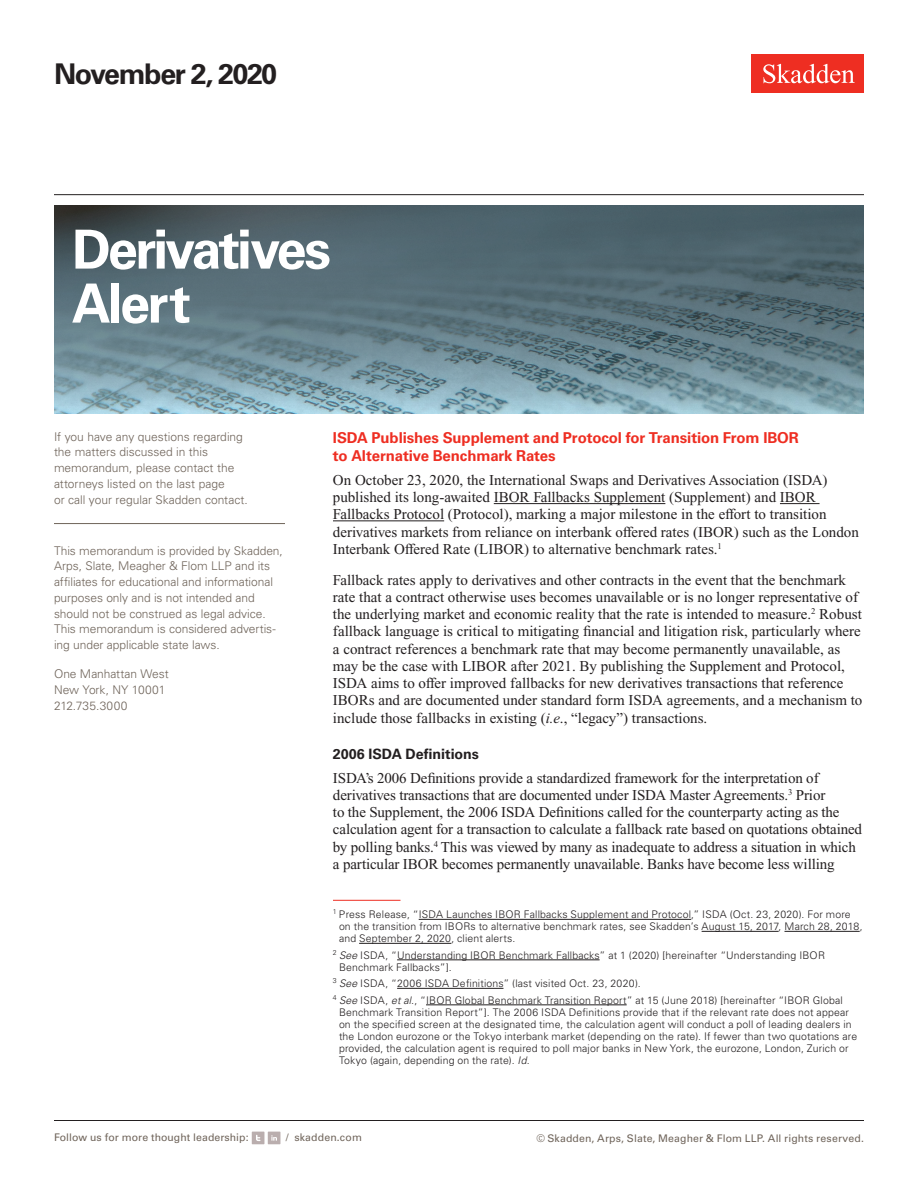
<style>
.page{position:relative;width:918px;height:1188px;background:#fff}
.page>*{position:absolute;margin:0;border:0;box-sizing:border-box;transform-origin:0 0}
.Title_Practice_Speci{font:700 54px/54px "Univers LT Std";letter-spacing:-.05em;color:#fff}
.Title_interior{font:700 28.5px "Univers LT Std";letter-spacing:-.05em;color:#231f20}
.Main_Body{font:15px/17.2px "Times New Roman PS Std";color:#231f20}
.First_Level_Heading{font:700 15px/18px "Univers LT Std";letter-spacing:-.01em;color:#ee2e22}
.Second_Level_Heading{font:700 14.25px "Univers LT Std";color:#231f20}
.Sidebar_body_rule_be{font:300 12px/15.8px "Univers LT Std";letter-spacing:-.005em;color:#6f645a}
.Footnote{font:300 10.5px/12px "Univers LT Std";letter-spacing:.015em;color:#231f20}
.t1{font:10.5px "Univers LT Std";letter-spacing:.01em;color:#6f645a}
.s1{font-style:italic}
</style>
<div class="page">
<div style="left:752px;top:54px;width:112px;height:39px;background:#ee2e22"></div>
<svg style="left:763px;top:64px;width:92px;height:19px"></svg>
<hr style="left:54px;top:1120px;width:810px;height:1px;background:#231f20">
<hr style="left:54px;top:194px;width:810px;height:1px;background:#231f20">
<div style="left:252px;top:1132px;width:12px;height:12px;background:#baaeae"></div>
<svg style="left:256px;top:1135px;width:4px;height:6px"></svg>
<div style="left:268px;top:1132px;width:12px;height:12px;background:#baaeae"></div>
<svg style="left:271px;top:1135px;width:6px;height:6px"></svg>
<svg style="left:54px;top:206px;width:810px;height:208px;background:#607a83"></svg>
<hr style="left:54px;top:523px;width:231px;height:1px;background:#6f645a">
<hr style="left:494px;top:503px;width:171px;height:1px;background:#231f20">
<hr style="left:780px;top:503px;width:40px;height:1px;background:#231f20">
<hr style="left:333px;top:520px;width:111px;height:1px;background:#231f20">
<hr style="left:333px;top:900px;width:67px;height:1px;background:#ee2e22">
<hr style="left:419px;top:919px;width:272px;height:1px;background:#231f20">
<hr style="left:702px;top:931px;width:77px;height:1px;background:#231f20">
<hr style="left:784px;top:931px;width:76px;height:1px;background:#231f20">
<hr style="left:359px;top:943px;width:92px;height:1px;background:#231f20">
<hr style="left:397px;top:959px;width:203px;height:1px;background:#231f20">
<hr style="left:397px;top:988px;width:106px;height:1px;background:#231f20">
<hr style="left:426px;top:1004px;width:201px;height:1px;background:#231f20">
<h1 class="Title_interior" style="left:54px;top:57px;width:225px">November 2, 2020</h1>
<h1 class="Title_Practice_Speci" style="left:72px;top:223px;width:261px">Derivatives<br>Alert</h1>
<p class="Sidebar_body_rule_be" style="left:54px;top:429px;width:195px">If you have any questions regarding the matters discussed in this memorandum, please contact the attorneys listed on the last page<br>or call your regular Skadden contact.</p>
<p class="Sidebar_body_rule_be" style="left:54px;top:543px;width:230px">This memorandum is provided by Skadden, Arps, Slate, Meagher &amp; Flom LLP and its affiliates for educational and informational purposes only and is not intended and should not be construed as legal advice.<br>This memorandum is considered advertis&shy;ing under applicable state laws.</p>
<p class="Sidebar_body_rule_be" style="left:54px;top:666px;width:116px">One Manhattan West<br>New York, NY 10001<br>212.735.3000</p>
<h1 class="First_Level_Heading" style="left:333px;top:429px;width:467px">ISDA Publishes Supplement and Protocol for Transition From IBOR to Alternative Benchmark Rates</h1>
<p class="Main_Body" style="left:333px;top:471px;width:527px">On October 23, 2020, the International Swaps and Derivatives Association (ISDA) published its long-awaited IBOR Fallbacks Supplement (Supplement) and IBOR Fallbacks Protocol (Protocol), marking a major milestone in the effort to transition derivatives markets from reliance on interbank offered rates (IBOR) such as the London Interbank Offered Rate (LIBOR) to alternative benchmark rates.<sup>1</sup></p>
<p class="Main_Body" style="left:333px;top:571px;width:531px">Fallback rates apply to derivatives and other contracts in the event that the benchmark rate that a contract otherwise uses becomes unavailable or is no longer representative of the underlying market and economic reality that the rate is intended to measure.<sup>2</sup> Robust fallback language is critical to mitigating financial and litigation risk, particularly where a contract references a benchmark rate that may become permanently unavailable, as may be the case with LIBOR after 2021. By publishing the Supplement and Protocol, ISDA aims to offer improved fallbacks for new derivatives transactions that reference IBORs and are documented under standard form ISDA agreements, and a mechanism to include those fallbacks in existing (<span class="s1">i.e</span>., “legacy”) transactions.</p>
<h1 class="Second_Level_Heading" style="left:333px;top:745px;width:148px">2006 ISDA Definitions</h1>
<p class="Main_Body" style="left:333px;top:769px;width:531px">ISDA’s 2006 Definitions provide a standardized framework for the interpretation of derivatives transactions that are documented under ISDA Master Agreements.<sup>3</sup> Prior<br>to the Supplement, the 2006 ISDA Definitions called for the counterparty acting as the calculation agent for a transaction to calculate a fallback rate based on quotations obtained by polling banks.<sup>4</sup> This was viewed by many as inadequate to address a situation in which a particular IBOR becomes permanently unavailable. Banks have become less willing</p>
<p class="Footnote" style="left:339px;top:909px;width:525px;text-indent:-6px"><sup>1</sup> Press Release, “ISDA Launches IBOR Fallbacks Supplement and Protocol,” ISDA (Oct. 23, 2020). For more on the transition from IBORs to alternative benchmark rates, see Skadden’s August 15, 2017, March 28, 2018, and September 2, 2020, client alerts.</p>
<p class="Footnote" style="left:339px;top:949px;width:488px;text-indent:-6px"><sup>2</sup> <span class="s1">See</span> ISDA, “Understanding IBOR Benchmark Fallbacks” at 1 (2020) [hereinafter “Understanding IBOR<br>Benchmark Fallbacks”].</p>
<p class="Footnote" style="left:333px;top:978px;width:309px"><sup>3</sup> <span class="s1">See</span> ISDA, “2006 ISDA Definitions” (last visited Oct. 23, 2020).</p>
<p class="Footnote" style="left:339px;top:994px;width:520px;text-indent:-6px"><sup>4</sup> <span class="s1">See</span> ISDA, <span class="s1">et al.</span>, “IBOR Global Benchmark Transition Report” at 15 (June 2018) [hereinafter “IBOR Global Benchmark Transition Report”]. The 2006 ISDA Definitions provide that if the relevant rate does not appear on the specified screen at the designated time, the calculation agent will conduct a poll of leading dealers in the London eurozone or the Tokyo interbank market (depending on the rate). If fewer than two quotations are provided, the calculation agent is required to poll major banks in New York, the eurozone, London, Zurich or Tokyo (again, depending on the rate). <span class="s1">Id</span>.</p>
<p class="t1" style="left:54px;top:1131px;width:196px">Follow us for more thought leadership:</p>
<p class="t1" style="left:286px;top:1131px;width:77px">/ skadden.com</p>
<p class="t1" style="left:536px;top:1132px;width:329px">© Skadden, Arps, Slate, Meagher &amp; Flom LLP. All rights reserved.</p>
</div>
